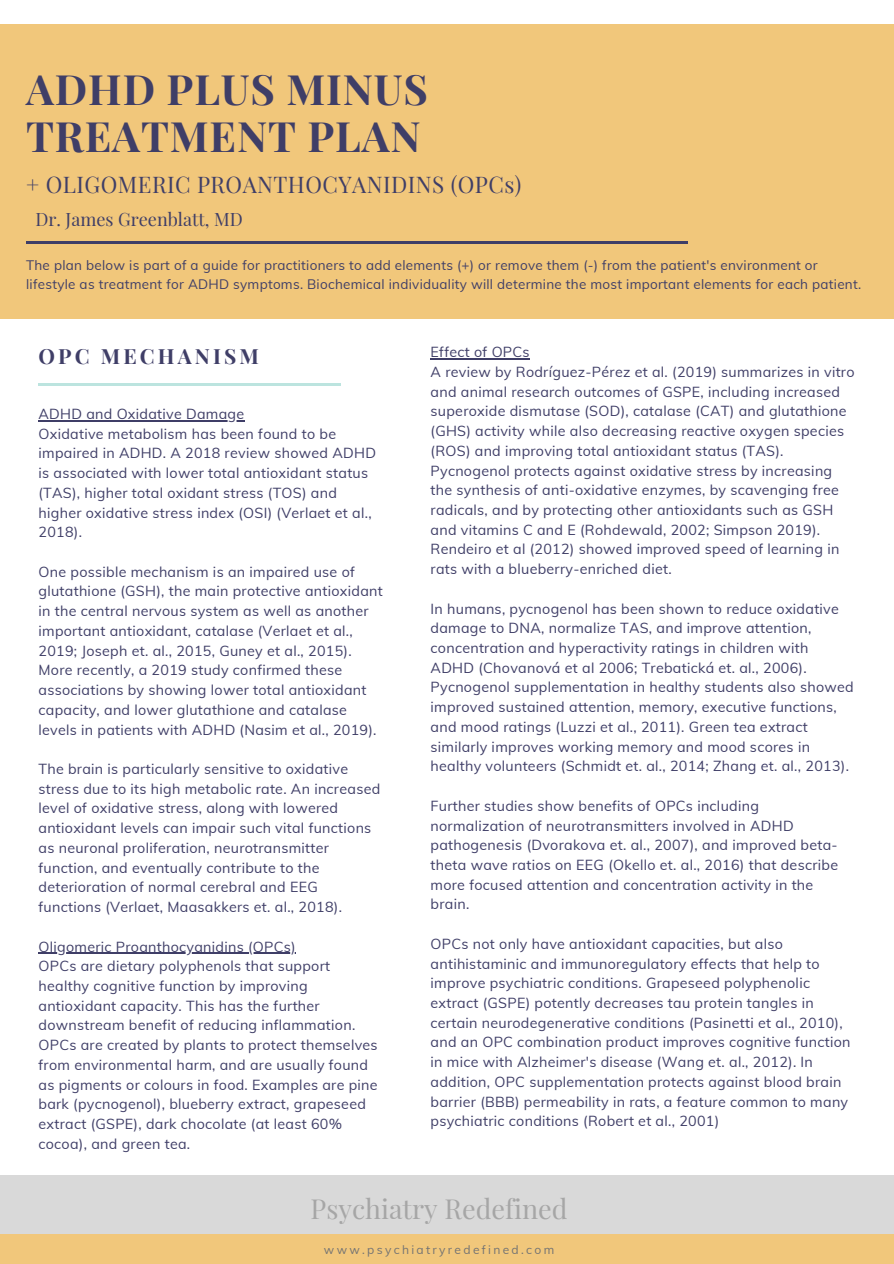
<style>
.page{position:relative;width:894px;height:1264px;background:#fff}
.page>*{position:absolute;margin:0;border:0;box-sizing:border-box;transform-origin:0 0}
.t1{font:700 41.85px/47.1px "Playfair Display";letter-spacing:.02em;color:#3f3e67}
.t2{font:27px "Playfair Display";color:#a6a6a6}
.t3{font:22.5px "Playfair Display";letter-spacing:.02em;color:#3f3e67}
.t4{font:700 21px "Playfair Display";letter-spacing:.15em;color:#3f3e67}
.t5{font:18px "Playfair Display";color:#3f3e67}
.t6{font:14.25px/19.6px "Muli";letter-spacing:.02em;color:#3f3e67}
.t7{font:13.5px/18.6px "Muli";letter-spacing:.02em;color:#3f3e67}
.t8{font:12px "Muli";letter-spacing:.195em;color:#737373}
</style>
<div class="page">
<div style="left:0;top:24px;width:893px;height:294px;background:#f1c77b"></div>
<hr style="left:26px;top:241px;width:661px;height:2px;background:#3f3e67">
<hr style="left:38px;top:420px;width:206px;height:1px;background:#3f3e67">
<hr style="left:38px;top:952px;width:258px;height:1px;background:#3f3e67">
<hr style="left:38px;top:384px;width:302px;height:2px;background:#bce4df">
<div style="left:0;top:1175px;width:893px;height:66px;background:#d9d9d9"></div>
<div style="left:0;top:1233px;width:893px;height:30px;background:#f1c77b"></div>
<hr style="left:430px;top:358px;width:99px;height:1px;background:#3f3e67">
<h1 class="t1" style="left:26px;top:64px;width:403px">ADHD PLUS MINUS<br>TREATMENT PLAN</h1>
<h3 class="t3" style="left:26px;top:169px;width:496px">+ OLIGOMERIC PROANTHOCYANIDINS (OPCs)</h3>
<p class="t5" style="left:35px;top:206px;width:209px">Dr. James Greenblatt, MD</p>
<p class="t7" style="left:26px;top:256px;width:836px">The plan below is part of a guide for practitioners to add elements (+) or remove them (-) from the patient's environment or lifestyle as treatment for ADHD symptoms. Biochemical individuality will determine the most important elements for each patient.</p>
<h3 class="t4" style="left:38px;top:341px;width:222px">OPC MECHANISM</h3>
<p class="t6" style="left:38px;top:404px;width:339px">ADHD and Oxidative Damage<br>Oxidative metabolism has been found to be impaired in ADHD. A 2018 review showed ADHD is associated with lower total antioxidant status (TAS), higher total oxidant stress (TOS) and higher oxidative stress index (OSI) (Verlaet et al., 2018).</p>
<p class="t6" style="left:38px;top:561px;width:346px">One possible mechanism is an impaired use of glutathione (GSH), the main protective antioxidant in the central nervous system as well as another important antioxidant, catalase (Verlaet et al., 2019; Joseph et. al., 2015, Guney et al., 2015).<br>More recently, a 2019 study confirmed these associations by showing lower total antioxidant capacity, and lower glutathione and catalase levels in patients with ADHD (Nasim et al., 2019).</p>
<p class="t6" style="left:38px;top:758px;width:343px">The brain is particularly sensitive to oxidative stress due to its high metabolic rate. An increased level of oxidative stress, along with lowered antioxidant levels can impair such vital functions as neuronal proliferation, neurotransmitter function, and eventually contribute to the deterioration of normal cerebral and EEG functions (Verlaet, Maasakkers et. al., 2018).</p>
<p class="t6" style="left:38px;top:936px;width:340px">Oligomeric Proanthocyanidins (OPCs)<br>OPCs are dietary polyphenols that support healthy cognitive function by improving antioxidant capacity. This has the further downstream benefit of reducing inflammation.<br>OPCs are created by plants to protect themselves from environmental harm, and are usually found as pigments or colours in food. Examples are pine bark (pycnogenol), blueberry extract, grapeseed extract (GSPE), dark chocolate (at least 60% cocoa), and green tea.</p>
<p class="t6" style="left:430px;top:342px;width:425px">Effect of OPCs<br>A review by Rodríguez-Pérez et al. (2019) summarizes in vitro and animal research outcomes of GSPE, including increased superoxide dismutase (SOD), catalase (CAT) and glutathione (GHS) activity while also decreasing reactive oxygen species (ROS) and improving total antioxidant status (TAS).<br>Pycnogenol protects against oxidative stress by increasing the synthesis of anti-oxidative enzymes, by scavenging free radicals, and by protecting other antioxidants such as GSH and vitamins C and E (Rohdewald, 2002; Simpson 2019).<br>Rendeiro et al (2012) showed improved speed of learning in rats with a blueberry-enriched diet.</p>
<p class="t6" style="left:430px;top:598px;width:424px">In humans, pycnogenol has been shown to reduce oxidative damage to DNA, normalize TAS, and improve attention, concentration and hyperactivity ratings in children with ADHD (Chovanová et al 2006; Trebatická et. al., 2006).<br>Pycnogenol supplementation in healthy students also showed improved sustained attention, memory, executive functions, and mood ratings (Luzzi et al., 2011). Green tea extract similarly improves working memory and mood scores in healthy volunteers (Schmidt et. al., 2014; Zhang et. al., 2013).</p>
<p class="t6" style="left:430px;top:795px;width:409px">Further studies show benefits of OPCs including normalization of neurotransmitters involved in ADHD pathogenesis (Dvorakova et. al., 2007), and improved beta&shy;theta wave ratios on EEG (Okello et. al., 2016) that describe more focused attention and concentration activity in the brain.</p>
<p class="t6" style="left:430px;top:933px;width:421px">OPCs not only have antioxidant capacities, but also antihistaminic and immunoregulatory effects that help to improve psychiatric conditions. Grapeseed polyphenolic extract (GSPE) potently decreases tau protein tangles in certain neurodegenerative conditions (Pasinetti et al., 2010), and an OPC combination product improves cognitive function in mice with Alzheimer's disease (Wang et. al., 2012). In addition, OPC supplementation protects against blood brain barrier (BBB) permeability in rats, a feature common to many psychiatric conditions (Robert et al., 2001)</p>
<h2 class="t2" style="left:310px;top:1189px;width:258px">Psychiatry Redefined</h2>
<p class="t8" style="left:324px;top:1241px;width:232px">www.psychiatryredefined.com</p>
</div>
